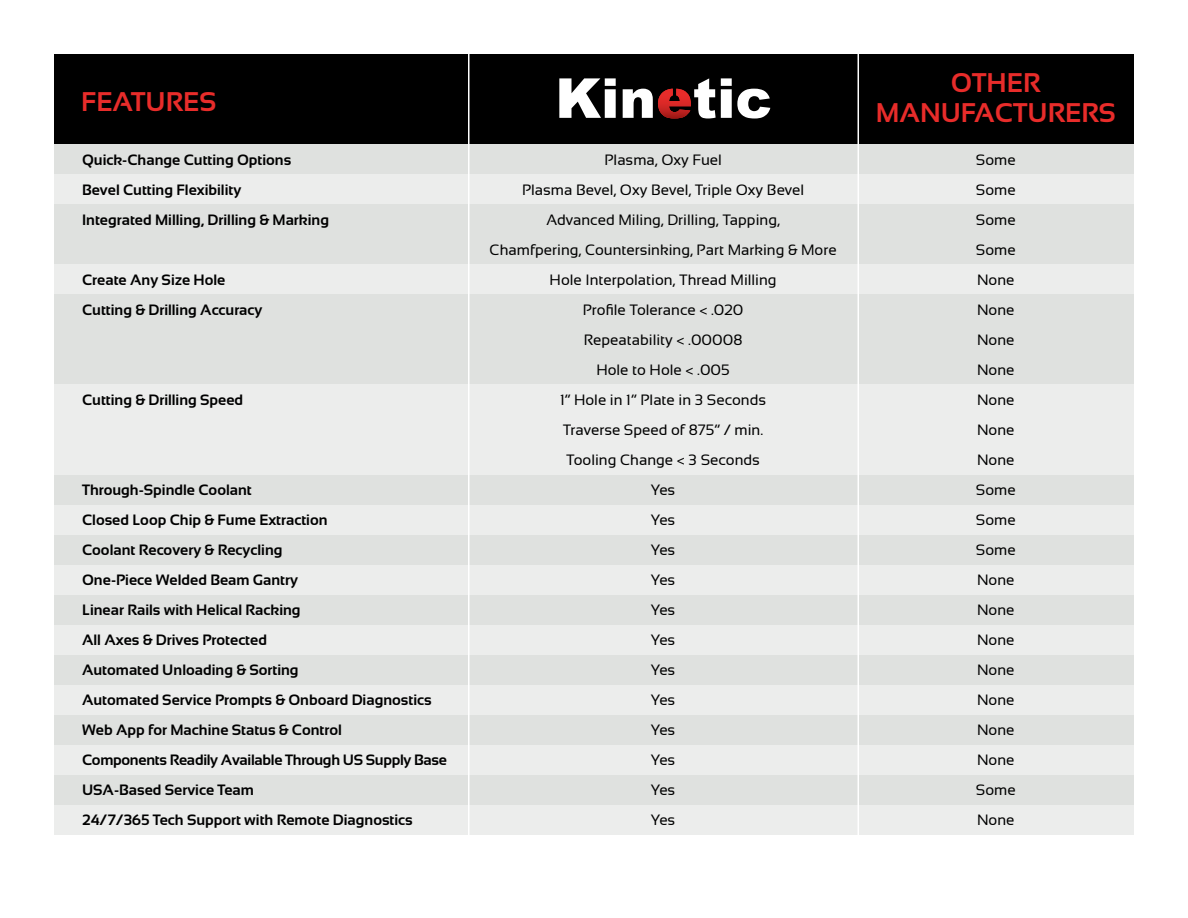
<style>
.page{position:relative;width:1188px;height:918px;background:#fff}
.page>*{position:absolute;margin:0;border:0;box-sizing:border-box;transform-origin:0 0}
.t1{font:700 27px/30px "Sansation";color:#e82c2a;text-align:center}
.t2{font:700 15px/30px "Sansation";color:#000}
.t3{font:15px/30px "Sansation";color:#000;text-align:center}
</style>
<div class="page">
<div style="left:54px;top:204px;width:1080px;height:60px;background:#dfe1df"></div>
<div style="left:54px;top:535px;width:1080px;height:30px;background:#dfe1df"></div>
<div style="left:54px;top:655px;width:1080px;height:30px;background:#dfe1df"></div>
<div style="left:54px;top:775px;width:1080px;height:30px;background:#dfe1df"></div>
<div style="left:54px;top:384px;width:1080px;height:91px;background:#ecedec"></div>
<div style="left:54px;top:625px;width:1080px;height:30px;background:#ecedec"></div>
<div style="left:54px;top:745px;width:1080px;height:30px;background:#ecedec"></div>
<div style="left:54px;top:174px;width:1080px;height:30px;background:#ecedec"></div>
<div style="left:54px;top:505px;width:1080px;height:30px;background:#ecedec"></div>
<div style="left:54px;top:294px;width:1080px;height:90px;background:#dfe1df"></div>
<div style="left:54px;top:595px;width:1080px;height:30px;background:#dfe1df"></div>
<div style="left:54px;top:715px;width:1080px;height:30px;background:#dfe1df"></div>
<div style="left:54px;top:54px;width:1080px;height:90px;background:#000"></div>
<div style="left:54px;top:144px;width:1080px;height:30px;background:#dfe1df"></div>
<div style="left:54px;top:475px;width:1080px;height:30px;background:#dfe1df"></div>
<div style="left:54px;top:264px;width:1080px;height:30px;background:#ecedec"></div>
<div style="left:54px;top:565px;width:1080px;height:30px;background:#ecedec"></div>
<div style="left:54px;top:685px;width:1080px;height:30px;background:#ecedec"></div>
<div style="left:54px;top:805px;width:1080px;height:30px;background:#ecedec"></div>
<hr style="left:858px;top:54px;width:1px;height:810px;background:#fff">
<hr style="left:468px;top:54px;width:2px;height:810px;background:#fff">
<svg style="left:559px;top:78px;width:57px;height:40px"></svg>
<svg style="left:623px;top:78px;width:147px;height:41px"></svg>
<img style="left:658px;top:89px;width:33px;height:30px">
<h1 class="t1" style="left:81px;top:86px;width:137px">FEATURES</h1>
<p class="t2" style="left:82px;top:145px;width:249px">Quick-Change Cutting Options<br>Bevel Cutting Flexibility<br>Integrated Milling, Drilling &amp; Marking</p>
<p class="t2" style="left:82px;top:265px;width:182px">Create Any Size Hole<br>Cutting &amp; Drilling Accuracy</p>
<p class="t2" style="left:82px;top:385px;width:163px">Cutting &amp; Drilling Speed</p>
<p class="t2" style="left:82px;top:475px;width:366px">Through-Spindle Coolant<br>Closed Loop Chip &amp; Fume Extraction<br>Coolant Recovery &amp; Recycling<br>One-Piece Welded Beam Gantry<br>Linear Rails with Helical Racking<br>All Axes &amp; Drives Protected<br>Automated Unloading &amp; Sorting<br>Automated Service Prompts &amp; Onboard Diagnostics Web App for Machine Status &amp; Control<br>Components Readily Available Through US Supply Base USA-Based Service Team<br>24/7/365 Tech Support with Remote Diagnostics</p>
<h1 class="t1" style="left:876px;top:67px;width:242px">OTHER<br>MANUFACTURERS</h1>
<p class="t3" style="left:490px;top:145px;width:349px">Plasma, Oxy Fuel<br>Plasma Bevel, Oxy Bevel, Triple Oxy Bevel<br>Advanced Miling, Drilling, Tapping,<br>Chamfpering, Countersinking, Part Marking &amp; More<br>Hole Interpolation, Thread Milling<br>Profile Tolerance &lt; .020<br>Repeatability &lt; .00008<br>Hole to Hole &lt; .005<br>1” Hole in 1” Plate in 3 Seconds<br>Traverse Speed of 875” / min.<br>Tooling Change &lt; 3 Seconds<br>Yes<br>Yes<br>Yes<br>Yes<br>Yes<br>Yes<br>Yes<br>Yes<br>Yes<br>Yes<br>Yes<br>Yes</p>
<p class="t3" style="left:976px;top:145px;width:41px;text-align:justify">Some Some Some Some None None None None None None None Some Some Some None None None None None None None Some None</p>
</div>
